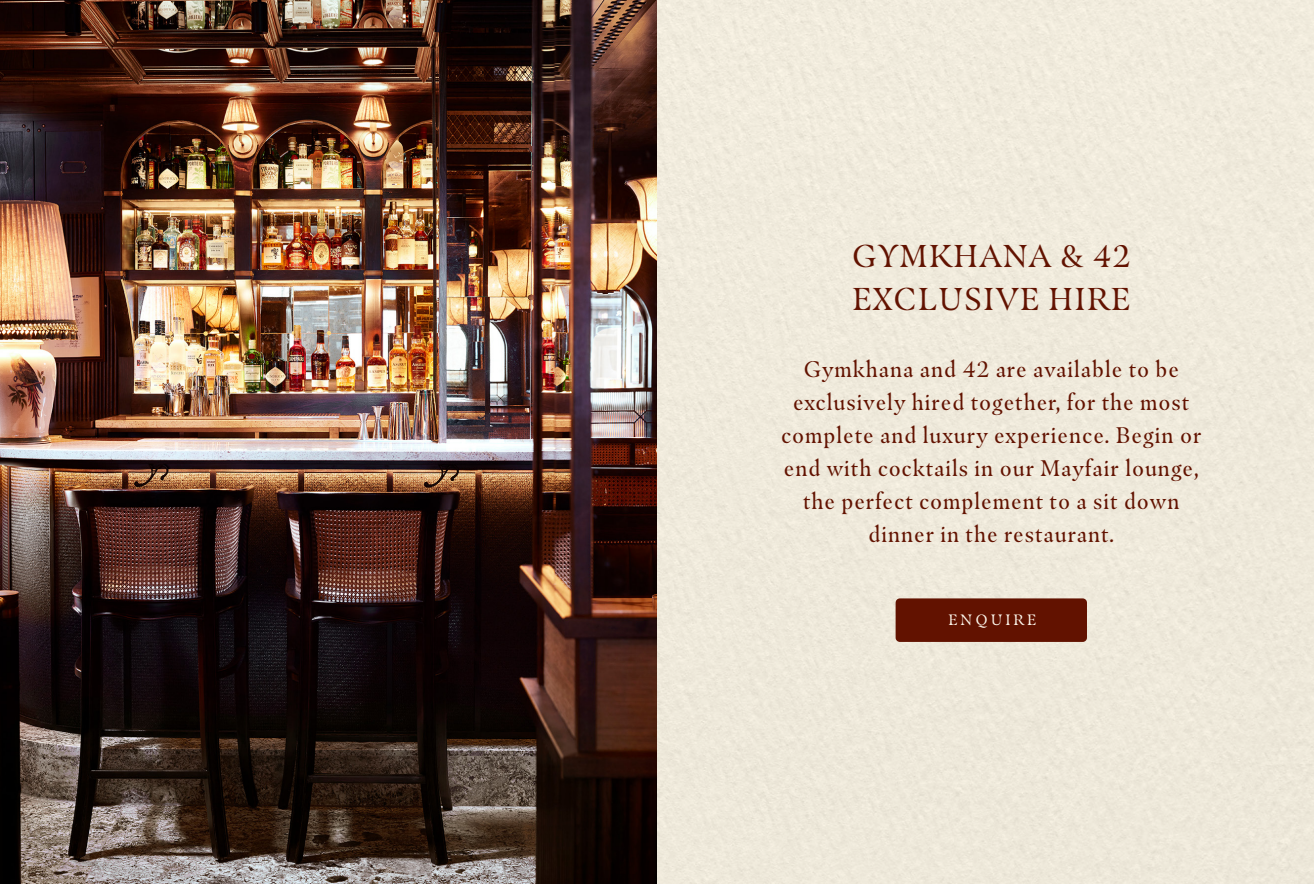
<style>
.page{position:relative;width:1314px;height:884px;background:#fff}
.page>*{position:absolute;margin:0;border:0;box-sizing:border-box;transform-origin:0 0}
.t1{font:31.5px/43.5px "Masqualero";letter-spacing:.05em;color:#621200}
.t2{font:22.5px/33px "Masqualero";letter-spacing:.04em;color:#621200;text-align:center}
.t3{font:15px "Masqualero";letter-spacing:.2em;color:#fef8ed}
</style>
<div class="page">
<img style="left:0;top:0;width:657px;height:884px">
<div style="left:895px;top:598px;width:192px;height:44px;background:#621200;border-radius:4px"></div>
<h1 class="t1" style="left:852px;top:234px;width:280px">GYMKHANA &amp; 42<br>EXCLUSIVE HIRE</h1>
<p class="t2" style="left:781px;top:352px;width:422px">Gymkhana and 42 are available to be exclusively hired together, for the most complete and luxury experience. Begin or end with cocktails in our Mayfair lounge, the perfect complement to a sit down dinner in the restaurant.</p>
<p class="t3" style="left:948px;top:611px;width:89px">ENQUIRE</p>
</div>
